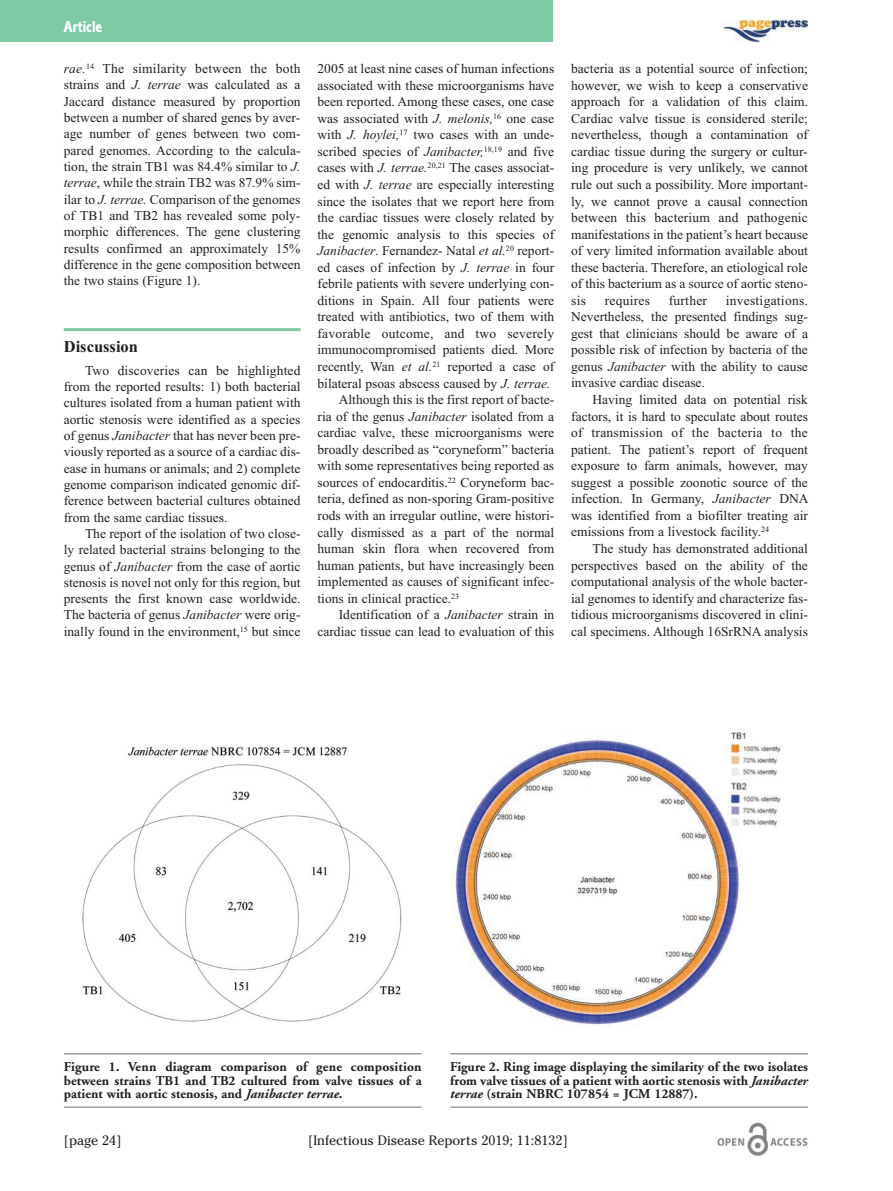
<style>
.page{position:relative;width:893px;height:1191px;background:#fff}
.page>*{position:absolute;margin:0;border:0;box-sizing:border-box;transform-origin:0 0}
.t1{font:700 16.5px "Times New Roman";color:#231f20}
.t2{font:16.5px "Corinthian Bold Condensed Plain";color:#fff}
.t3{font:13.5px/16.5px "Times New Roman";color:#231f20;text-align:justify}
.t4{font:700 13.5px/13.5px "Adobe Garamond";color:#231f20;text-align:justify}
.t5{font:13.5px "Times New Roman";letter-spacing:.02em;color:#231f20}
.t6{font:13.5px "Cheltenham";color:#231f20}
.s1{font-style:italic}
</style>
<div class="page">
<hr style="left:64px;top:328px;width:236px;height:3px;background:#7dcaa4">
<div style="left:0;top:0;width:553px;height:42px;background:#7dcaa4"></div>
<img style="left:717px;top:1123px;width:91px;height:33px">
<img style="left:723px;top:19px;width:84px;height:24px">
<hr style="left:64px;top:1053px;width:358px;height:1px;background:#6c6d70">
<hr style="left:64px;top:1106px;width:358px;height:1px;background:#6c6d70">
<img style="left:82px;top:746px;width:320px;height:276px">
<hr style="left:450px;top:1053px;width:358px;height:1px;background:#6c6d70">
<hr style="left:450px;top:1106px;width:358px;height:1px;background:#6c6d70">
<img style="left:455px;top:729px;width:326px;height:296px">
<p class="t2" style="left:63px;top:21px;width:40px">Article</p>
<p class="t3" style="left:64px;top:60px;width:238px"><span class="s1">rae.</span><sup>14</sup> The similarity between the both strains and <span class="s1">J. terrae</span> was calculated as a Jaccard distance measured by proportion between a number of shared genes by aver&shy;age number of genes between two com&shy;pared genomes. According to the calcula&shy;tion, the strain TB1 was 84.4% similar to <span class="s1">J. terrae</span>, while the strain TB2 was 87.9% sim&shy;ilar to <span class="s1">J. terrae.</span> Comparison of the genomes of TB1 and TB2 has revealed some poly&shy;morphic differences. The gene clustering results confirmed an approximately 15% difference in the gene composition between the two stains (Figure 1).</p>
<p class="t1" style="left:64px;top:337px;width:76px">Discussion</p>
<p class="t3" style="left:64px;top:362px;width:238px;text-indent:21px">Two discoveries can be highlighted from the reported results: 1) both bacterial cultures isolated from a human patient with aortic stenosis were identified as a species of genus <span class="s1">Janibacter</span> that has never been pre&shy;viously reported as a source of a cardiac dis&shy;ease in humans or animals; and 2) complete genome comparison indicated genomic dif&shy;ference between bacterial cultures obtained from the same cardiac tissues.</p>
<p class="t3" style="left:64px;top:525px;width:238px;text-indent:21px">The report of the isolation of two close&shy;ly related bacterial strains belonging to the genus of <span class="s1">Janibacter</span> from the case of aortic stenosis is novel not only for this region, but presents the first known case worldwide.<br>The bacteria of genus <span class="s1">Janibacter</span> were orig&shy;inally found in the environment,<sup>15</sup> but since</p>
<p class="t3" style="left:317px;top:60px;width:238px">2005 at least nine cases of human infections</p>
<p class="t3" style="left:317px;top:77px;width:238px">associated with these microorganisms have</p>
<p class="t3" style="left:317px;top:93px;width:238px">been reported. Among these cases, one case</p>
<p class="t3" style="left:317px;top:110px;width:238px">was associated with <span class="s1">J. melonis,</span><sup>16</sup> one case</p>
<p class="t3" style="left:317px;top:126px;width:238px">with <span class="s1">J. hoylei,</span><sup>17</sup> two cases with an unde-</p>
<p class="t3" style="left:317px;top:143px;width:238px">scribed species of <span class="s1">Janibacter,</span><sup>18,19</sup> and five</p>
<p class="t3" style="left:317px;top:160px;width:238px">cases with <span class="s1">J. terrae.</span><sup>20,21</sup> The cases associat-</p>
<p class="t3" style="left:317px;top:176px;width:238px">ed with <span class="s1">J. terrae</span> are especially interesting</p>
<p class="t3" style="left:317px;top:193px;width:238px">since the isolates that we report here from</p>
<p class="t3" style="left:317px;top:209px;width:238px">the cardiac tissues were closely related by</p>
<p class="t3" style="left:317px;top:226px;width:238px">the genomic analysis to this species of</p>
<p class="t3" style="left:317px;top:242px;width:238px"><span class="s1">Janibacter</span>. Fernandez- Natal <span class="s1">et al.</span><sup>20</sup> report-</p>
<p class="t3" style="left:317px;top:259px;width:238px">ed cases of infection by <span class="s1">J. terrae</span> in four</p>
<p class="t3" style="left:317px;top:275px;width:238px">febrile patients with severe underlying con-</p>
<p class="t3" style="left:317px;top:292px;width:238px">ditions in Spain. All four patients were</p>
<p class="t3" style="left:317px;top:308px;width:238px">treated with antibiotics, two of them with</p>
<p class="t5" style="left:317px;top:325px;width:238px">favorable outcome, and two severely</p>
<p class="t3" style="left:317px;top:341px;width:238px">immunocompromised patients died. More</p>
<p class="t3" style="left:317px;top:358px;width:238px">recently, Wan <span class="s1">et al.</span><sup>21</sup> reported a case of</p>
<p class="t3" style="left:317px;top:375px;width:234px">bilateral psoas abscess caused by <span class="s1">J. terrae.</span></p>
<p class="t3" style="left:339px;top:391px;width:217px">Although this is the first report of bacte-</p>
<p class="t3" style="left:317px;top:408px;width:238px">ria of the genus <span class="s1">Janibacter</span> isolated from a</p>
<p class="t3" style="left:317px;top:424px;width:238px">cardiac valve, these microorganisms were</p>
<p class="t3" style="left:317px;top:441px;width:238px">broadly described as “coryneform” bacteria</p>
<p class="t3" style="left:317px;top:457px;width:238px">with some representatives being reported as</p>
<p class="t3" style="left:317px;top:474px;width:238px">sources of endocarditis.<sup>22</sup> Coryneform bac-</p>
<p class="t3" style="left:317px;top:490px;width:238px">teria, defined as non-sporing Gram-positive</p>
<p class="t3" style="left:317px;top:507px;width:238px">rods with an irregular outline, were histori-</p>
<p class="t3" style="left:317px;top:523px;width:238px">cally dismissed as a part of the normal</p>
<p class="t3" style="left:317px;top:540px;width:238px">human skin flora when recovered from</p>
<p class="t3" style="left:317px;top:556px;width:238px">human patients, but have increasingly been</p>
<p class="t3" style="left:317px;top:573px;width:238px">implemented as causes of significant infec-</p>
<p class="t3" style="left:317px;top:590px;width:143px">tions in clinical practice.<sup>23</sup></p>
<p class="t3" style="left:339px;top:606px;width:217px">Identification of a <span class="s1">Janibacter</span> strain in</p>
<p class="t3" style="left:317px;top:623px;width:238px">cardiac tissue can lead to evaluation of this</p>
<p class="t3" style="left:571px;top:60px;width:238px">bacteria as a potential source of infection; however, we wish to keep a conservative approach for a validation of this claim.<br>Cardiac valve tissue is considered sterile; nevertheless, though a contamination of cardiac tissue during the surgery or cultur&shy;ing procedure is very unlikely, we cannot rule out such a possibility. More important&shy;ly, we cannot prove a causal connection between this bacterium and pathogenic manifestations in the patient’s heart because of very limited information available about these bacteria. Therefore, an etiological role of this bacterium as a source of aortic steno&shy;sis</p>
<p class="t3" style="left:571px;top:292px;width:238px;text-indent:155px">investigations.<br>Nevertheless, the presented findings sug&shy;gest that clinicians should be aware of a possible risk of infection by bacteria of the genus <span class="s1">Janibacter</span> with the ability to cause invasive cardiac disease.</p>
<p class="t3" style="left:571px;top:391px;width:239px;text-indent:21px">Having limited data on potential risk factors, it is hard to speculate about routes of transmission of the bacteria to the patient. The patient’s report of frequent exposure to farm animals, however, may suggest a possible zoonotic source of the infection. In Germany, <span class="s1">Janibacter</span> DNA was identified from a biofilter treating air emissions from a livestock facility.<sup>24</sup></p>
<p class="t3" style="left:571px;top:540px;width:238px;text-indent:21px">The study has demonstrated additional perspectives based on the ability of the computational analysis of the whole bacter&shy;ial genomes to identify and characterize fas&shy;tidious microorganisms discovered in clini&shy;cal specimens. Although 16SrRNA analysis</p>
<p class="t5" style="left:605px;top:292px;width:47px">requires</p>
<p class="t5" style="left:669px;top:292px;width:40px">further</p>
<p class="t4" style="left:64px;top:1061px;width:359px">Figure 1. Venn diagram comparison of gene composition between strains TB1 and TB2 cultured from valve tissues of a patient with aortic stenosis, and <span class="s1">Janibacter terrae.</span></p>
<p class="t4" style="left:450px;top:1061px;width:359px">Figure 2. Ring image displaying the similarity of the two isolates from valve tissues of a patient with aortic stenosis with <span class="s1">Janibacter terrae</span> (strain NBRC 107854 = JCM 12887).</p>
<p class="t6" style="left:64px;top:1132px;width:59px">[page 24]</p>
<p class="t6" style="left:308px;top:1132px;width:261px">[Infectious Disease Reports 2019; 11:8132]</p>
</div>
